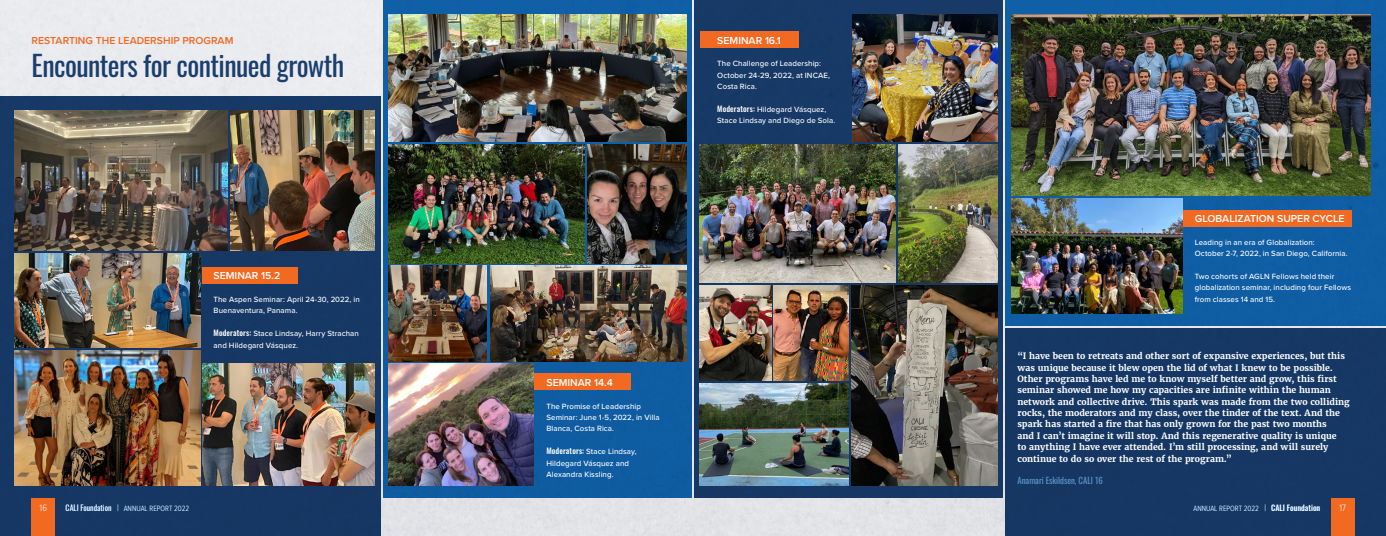
<style>
.page{position:relative;width:1386px;height:536px;background:#fff}
.page>*{position:absolute;margin:0;border:0;box-sizing:border-box;transform-origin:0 0}
.t1{font:28px "Oswald";letter-spacing:-.02em;color:#1a3f6f}
.t2{font:600 10.5px "Proxima Nova";color:#fff}
.t3{font:600 10.5px "Proxima Nova";color:#f26921}
.t4{font:300 9.62px "Proxima Nova Cond";color:#fff}
.t5{font:700 8.75px/11.4px "Merriweather";color:#fff}
.t6{font:8.75px "Oswald";color:#5a95c9}
.t7{font:500 7.88px/11.4px "Proxima Nova";letter-spacing:.01em;color:#fff}
.t8{font:300 7.88px "Proxima Nova Cond";color:#fff}
.t9{font:7.88px "Oswald";color:#fff}
.t10{font:500 7.88px "Oswald";color:#fff}
.s1{font-family:"Oswald"}
.s2{font-family:"Proxima Nova Ex Cn";font-weight:300;font-size:9.62px}
.s3{font-family:"Proxima Nova Ex Cn";font-size:9.62px}
</style>
<div class="page">
<img style="left:0;top:0;width:1386px;height:536px">
<div style="left:203px;top:267px;width:95px;height:16px;background:#f26921"></div>
<div style="left:1183px;top:210px;width:169px;height:16px;background:#f26921"></div>
<div style="left:700px;top:31px;width:98px;height:16px;background:#f26921"></div>
<img style="left:14px;top:110px;width:214px;height:141px">
<img style="left:851px;top:285px;width:147px;height:200px">
<img style="left:700px;top:285px;width:71px;height:95px">
<img style="left:1012px;top:14px;width:358px;height:182px">
<img style="left:1012px;top:198px;width:171px;height:115px">
<img style="left:898px;top:144px;width:100px;height:138px">
<img style="left:852px;top:14px;width:146px;height:128px">
<img style="left:15px;top:253px;width:185px;height:94px">
<img style="left:774px;top:285px;width:75px;height:95px">
<img style="left:700px;top:144px;width:196px;height:138px">
<img style="left:700px;top:383px;width:149px;height:102px">
<div style="left:533px;top:373px;width:98px;height:17px;background:#f26921"></div>
<img style="left:389px;top:144px;width:196px;height:119px">
<img style="left:389px;top:364px;width:144px;height:121px">
<img style="left:389px;top:266px;width:98px;height:95px">
<img style="left:490px;top:266px;width:196px;height:95px">
<img style="left:389px;top:14px;width:297px;height:128px">
<img style="left:588px;top:144px;width:98px;height:119px">
<img style="left:203px;top:364px;width:171px;height:121px">
<img style="left:14px;top:350px;width:186px;height:135px">
<img style="left:231px;top:110px;width:143px;height:141px">
<div style="left:1331px;top:498px;width:23px;height:38px;background:#f26921"></div>
<div style="left:32px;top:498px;width:23px;height:38px;background:#f26921"></div>
<p class="t3" style="left:32px;top:33px;width:203px">RESTARTING THE LEADERSHIP PROGRAM</p>
<h1 class="t1" style="left:32px;top:41px;width:314px">Encounters for continued growth</h1>
<p class="t2" style="left:214px;top:268px;width:68px">SEMINAR 15.2</p>
<p class="t7" style="left:214px;top:293px;width:148px">The Aspen Seminar: April 24-30, 2022, in<br>Buenaventura, Panama.</p>
<p class="t7" style="left:214px;top:327px;width:147px"><span class="s1">Moderators:</span> Stace Lindsay, Harry Strachan and Hildegard Vásquez.</p>
<p class="t2" style="left:717px;top:32px;width:65px">SEMINAR 16.1</p>
<p class="t7" style="left:717px;top:58px;width:114px">The Challenge of Leadership:<br>October 24-29, 2022, at INCAE,<br>Costa Rica.</p>
<p class="t7" style="left:717px;top:103px;width:119px"><span class="s1">Moderators:</span> Hildegard Vásquez,<br>Stace Lindsay and Diego de Sola.</p>
<p class="t2" style="left:546px;top:374px;width:68px">SEMINAR 14.4</p>
<p class="t7" style="left:546px;top:400px;width:115px">The Promise of Leadership<br>Seminar: June 1-5, 2022, in Villa<br>Blanca, Costa Rica.</p>
<p class="t7" style="left:546px;top:445px;width:92px"><span class="s1">Moderators:</span> Stace Lindsay,<br>Hildegard Vásquez and<br>Alexandra Kissling.</p>
<p class="t2" style="left:1195px;top:211px;width:151px">GLOBALIZATION SUPER CYCLE</p>
<p class="t7" style="left:1195px;top:236px;width:154px">Leading in an era of Globalization:<br>October 2-7, 2022, in San Diego, California.</p>
<p class="t7" style="left:1195px;top:270px;width:158px">Two cohorts of AGLN Fellows held their globalization seminar, including four Fellows from classes 14 and 15.</p>
<p class="t5" style="left:1017px;top:350px;width:334px">“I have been to retreats and other sort of expansive experiences, but this was unique because it blew open the lid of what I knew to be possible.<br>Other programs have led me to know myself better and grow, this first seminar showed me how my capacities are infinite within the human network and collective drive. This spark was made from the two colliding rocks, the moderators and my class, over the tinder of the text. And the spark has started a fire that has only grown for the past two months<br>and I can’t imagine it will stop. And this regenerative quality is unique<br>to anything I have ever attended. I’m still processing, and will surely continue to do so over the rest of the program.”</p>
<p class="t6" style="left:1017px;top:473px;width:87px">Anamari Eskildsen, CALI 16</p>
<p class="t4" style="left:40px;top:500px;width:9px">16</p>
<p class="t9" style="left:66px;top:500px;width:55px">CALI Foundation <span class="s2">|</span></p>
<p class="t8" style="left:124px;top:502px;width:67px">ANNUAL REPORT 2022</p>
<p class="t8" style="left:1193px;top:502px;width:74px">ANNUAL REPORT 2022 <span class="s3">|</span></p>
<p class="t10" style="left:1271px;top:500px;width:51px">CALI Foundation</p>
<p class="t4" style="left:1339px;top:500px;width:8px">17</p>
</div>
